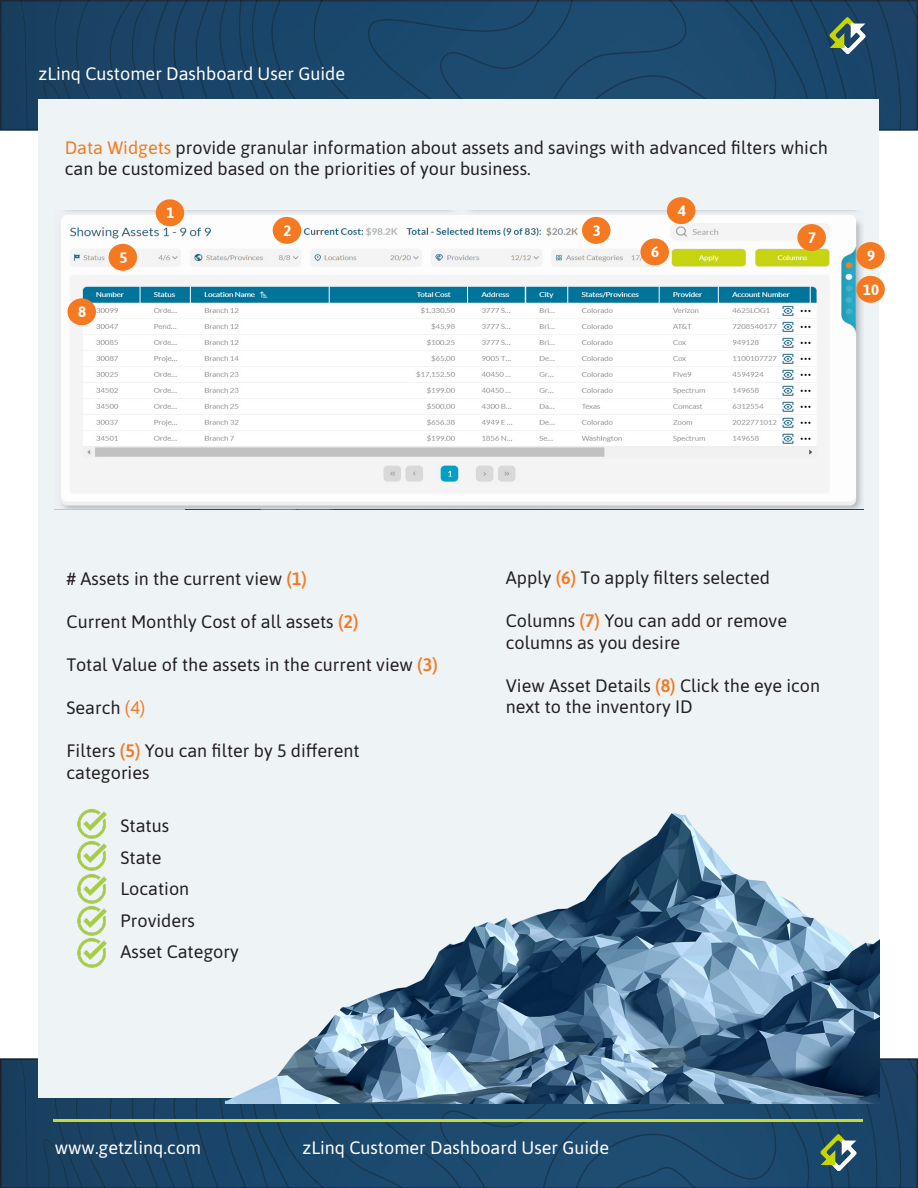
<style>
.page{position:relative;width:918px;height:1188px;background:#fff}
.page>*{position:absolute;margin:0;border:0;box-sizing:border-box;transform-origin:0 0}
.t1{font:18px/21.6px "Asap";color:#231f20}
.t2{font:18px "Asap";color:#fff}
.t3{font:700 15px "Asap";color:#fff}
.s1{color:#f47921}
.s2{font-weight:600;color:#f47921}
</style>
<div class="page">
<div style="left:0;top:1058px;width:918px;height:130px;background:linear-gradient(to bottom,#183e5d,#183e5d)"></div>
<div style="left:289px;top:1103px;width:151px;height:85px;background:#1a486d"></div>
<img style="left:20px;top:1058px;width:51px;height:130px">
<div style="left:71px;top:1098px;width:60px;height:90px;background:#1b4364"></div>
<img style="left:364px;top:1103px;width:76px;height:24px">
<div style="left:388px;top:1125px;width:52px;height:56px;background:#1d4a6f"></div>
<img style="left:269px;top:1103px;width:48px;height:80px">
<svg style="left:315px;top:1179px;width:11px;height:9px"></svg>
<div style="left:440px;top:1103px;width:249px;height:85px;background:#1e4c71"></div>
<img style="left:308px;top:1103px;width:33px;height:49px">
<img style="left:339px;top:1147px;width:66px;height:41px">
<img style="left:614px;top:1167px;width:75px;height:21px">
<img style="left:552px;top:1182px;width:55px;height:6px">
<img style="left:176px;top:1098px;width:62px;height:90px">
<img style="left:131px;top:1098px;width:22px;height:90px">
<img style="left:238px;top:1103px;width:28px;height:85px">
<div style="left:689px;top:1103px;width:92px;height:85px;background:#1e4b70"></div>
<img style="left:153px;top:1098px;width:23px;height:90px">
<img style="left:247px;top:1103px;width:22px;height:45px">
<img style="left:266px;top:1146px;width:23px;height:42px">
<img style="left:781px;top:1058px;width:137px;height:130px">
<hr style="left:53px;top:1119px;width:810px;height:3px;background:#c8da30">
<img style="left:814px;top:1135px;width:50px;height:36px">
<div style="left:0;top:0;width:918px;height:130px;background:linear-gradient(to bottom,#183e5d,#183e5d)"></div>
<div style="left:317px;top:0;width:123px;height:99px;background:#1a476c"></div>
<img style="left:20px;top:0;width:51px;height:130px">
<img style="left:71px;top:0;width:60px;height:99px">
<div style="left:364px;top:12px;width:76px;height:56px;background:#1a486d"></div>
<div style="left:388px;top:66px;width:52px;height:33px;background:#1c496f"></div>
<img style="left:269px;top:0;width:48px;height:99px">
<div style="left:440px;top:0;width:249px;height:99px;background:#1e4b71"></div>
<img style="left:498px;top:0;width:56px;height:19px">
<img style="left:315px;top:0;width:8px;height:17px">
<div style="left:308px;top:17px;width:33px;height:76px;background:#1a476c"></div>
<img style="left:339px;top:89px;width:66px;height:10px">
<img style="left:176px;top:0;width:62px;height:99px">
<img style="left:131px;top:0;width:22px;height:99px">
<img style="left:238px;top:0;width:28px;height:99px">
<div style="left:689px;top:0;width:92px;height:99px;background:#1c4a6f"></div>
<img style="left:153px;top:0;width:23px;height:99px">
<img style="left:247px;top:0;width:22px;height:89px">
<img style="left:266px;top:87px;width:23px;height:12px">
<img style="left:781px;top:0;width:137px;height:130px">
<div style="left:39px;top:99px;width:840px;height:999px;background:#eef4f6"></div>
<img style="left:60px;top:211px;width:803px;height:298px">
<img style="left:214px;top:813px;width:665px;height:290px">
<img style="left:77px;top:809px;width:30px;height:30px">
<img style="left:77px;top:841px;width:30px;height:30px">
<img style="left:77px;top:874px;width:30px;height:30px">
<img style="left:77px;top:906px;width:30px;height:30px">
<img style="left:77px;top:939px;width:30px;height:29px">
<img style="left:823px;top:18px;width:50px;height:36px">
<div style="left:156px;top:199px;width:28px;height:27px;background:#f47921;border-radius:50%"></div>
<div style="left:273px;top:217px;width:28px;height:27px;background:#f47921;border-radius:50%"></div>
<div style="left:582px;top:217px;width:29px;height:27px;background:#f47921;border-radius:50%"></div>
<div style="left:667px;top:197px;width:28px;height:27px;background:#f47921;border-radius:50%"></div>
<div style="left:109px;top:244px;width:28px;height:27px;background:#f47921;border-radius:50%"></div>
<div style="left:640px;top:238px;width:29px;height:27px;background:#f47921;border-radius:50%"></div>
<div style="left:797px;top:224px;width:29px;height:27px;background:#f47921;border-radius:50%"></div>
<div style="left:67px;top:298px;width:29px;height:27px;background:#f47921;border-radius:50%"></div>
<div style="left:856px;top:242px;width:29px;height:27px;background:#f47921;border-radius:50%"></div>
<div style="left:856px;top:276px;width:29px;height:27px;background:#f47921;border-radius:50%"></div>
<p class="t2" style="left:39px;top:61px;width:308px">zLinq Customer Dashboard User Guide</p>
<p class="t1" style="left:65px;top:136px;width:765px"><span class="s1">Data Widgets</span> provide granular information about assets and savings with advanced filters which can be customized based on the priorities of your business.</p>
<p class="t3" style="left:78px;top:302px;width:10px">8</p>
<p class="t3" style="left:119px;top:247px;width:10px">5</p>
<p class="t3" style="left:166px;top:203px;width:10px">1</p>
<p class="t3" style="left:284px;top:220px;width:10px">2</p>
<p class="t3" style="left:593px;top:220px;width:10px">3</p>
<p class="t3" style="left:651px;top:242px;width:10px">6</p>
<p class="t3" style="left:678px;top:201px;width:10px">4</p>
<p class="t3" style="left:808px;top:228px;width:10px">7</p>
<p class="t3" style="left:867px;top:246px;width:10px">9</p>
<p class="t3" style="left:863px;top:279px;width:18px">10</p>
<p class="t1" style="left:67px;top:566px;width:242px"># Assets in the current view <span class="s2">(1)</span></p>
<p class="t1" style="left:67px;top:610px;width:293px">Current Monthly Cost of all assets <span class="s2">(2)</span></p>
<p class="t1" style="left:67px;top:653px;width:373px">Total Value of the assets in the current view <span class="s2">(3)</span></p>
<p class="t1" style="left:67px;top:696px;width:80px">Search <span class="s1">(4)</span></p>
<p class="t1" style="left:67px;top:739px;width:295px">Filters <span class="s2">(5)</span> You can filter by 5 different</p>
<p class="t1" style="left:67px;top:761px;width:84px">categories</p>
<p class="t1" style="left:121px;top:814px;width:50px">Status</p>
<p class="t1" style="left:121px;top:845px;width:42px">State</p>
<p class="t1" style="left:121px;top:877px;width:70px">Location</p>
<p class="t1" style="left:121px;top:908px;width:76px">Providers</p>
<p class="t1" style="left:121px;top:940px;width:120px">Asset Category</p>
<p class="t1" style="left:506px;top:566px;width:266px">Apply <span class="s2">(6)</span> To apply filters selected</p>
<p class="t1" style="left:506px;top:609px;width:283px">Columns <span class="s2">(7)</span> You can add or remove</p>
<p class="t1" style="left:506px;top:630px;width:176px">columns as you desire</p>
<p class="t1" style="left:506px;top:674px;width:316px">View Asset Details <span class="s2">(8)</span> Click the eye icon next to the inventory ID</p>
<p class="t2" style="left:55px;top:1135px;width:148px">www.getzlinq.com</p>
<p class="t2" style="left:303px;top:1135px;width:308px">zLinq Customer Dashboard User Guide</p>
</div>
